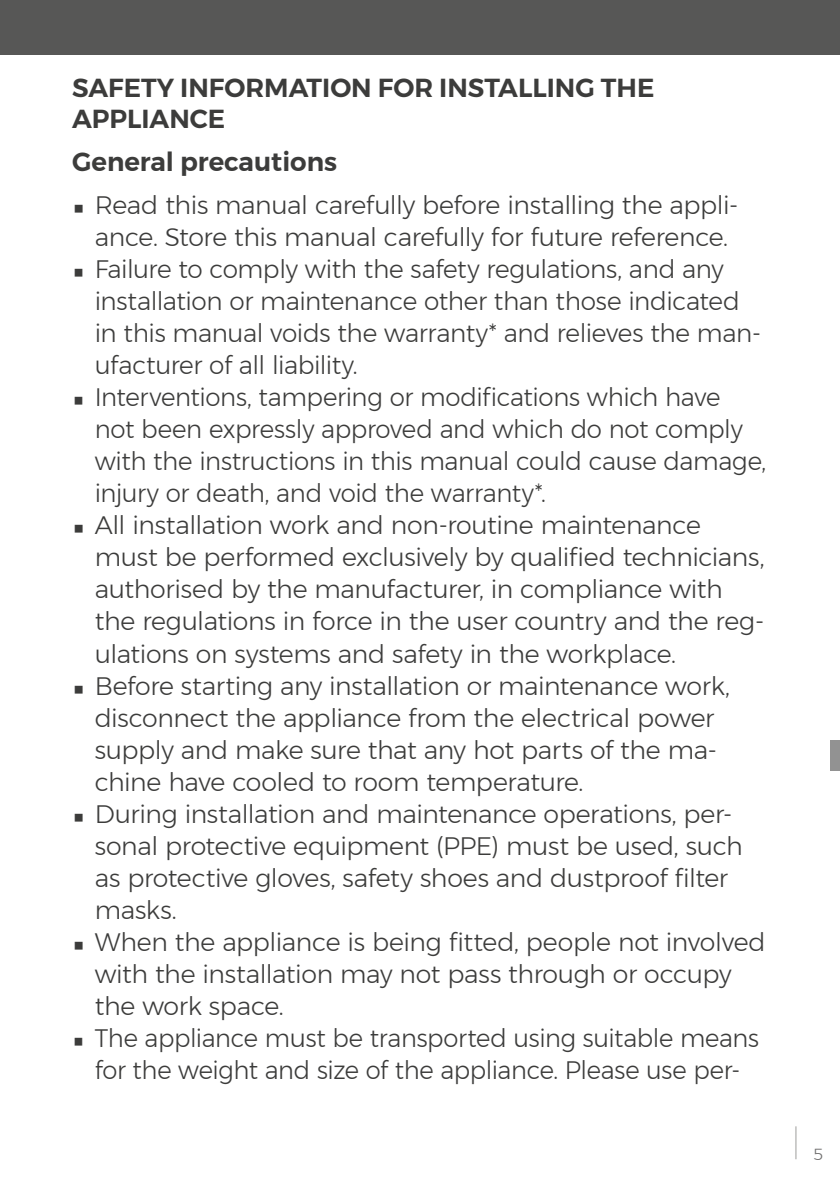
<style>
.page{position:relative;width:840px;height:1191px;background:#fff}
.page>*{position:absolute;margin:0;border:0;box-sizing:border-box;transform-origin:0 0}
.t1{font:600 26px/31.2px "Montserrat";color:#3c3c3b}
.t2{font:300 25.2px/32px "Montserrat";letter-spacing:-.015em;color:#3c3c3b}
.t3{font:300 25.2px/32px "Montserrat";letter-spacing:-.015em;color:#3c3c3b;text-align:center;scale:.96 1}
.t4{font:300 16px "Montserrat";color:#706f6f}
.s1{font-size:20px}
</style>
<div class="page">
<div style="left:0;top:0;width:839px;height:54px;background:#575756"></div>
<hr style="left:795px;top:1126px;width:1px;height:33px;background:#9d9d9c">
<div style="left:829px;top:740px;width:10px;height:31px;background:#929292"></div>
<p class="t1" style="left:72px;top:72px;width:583px">SAFETY INFORMATION FOR INSTALLING THE<br>APPLIANCE</p>
<p class="t1" style="left:72px;top:146px;width:266px">General precautions</p>
<p class="t2" style="left:73px;top:189px;width:666px;text-align:center"><span class="s1">■</span> Read this manual carefully before installing the appli&shy;ance. Store this manual carefully for future reference.</p>
<p class="t2" style="left:95px;top:253px;width:667px;text-indent:-22px"><span class="s1">■</span> Failure to comply with the safety regulations, and any installation or maintenance other than those indicated in this manual voids the warranty* and relieves the man&shy;ufacturer of all liability.</p>
<p class="t2" style="left:95px;top:381px;width:672px;text-indent:-22px"><span class="s1">■</span> Interventions, tampering or modifications which have not been expressly approved and which do not comply with the instructions in this manual could cause damage, injury or death, and void the warranty*.</p>
<p class="t2" style="left:95px;top:509px;width:671px;text-indent:-22px"><span class="s1">■</span> All installation work and non-routine maintenance must be performed exclusively by qualified technicians, authorised by the manufacturer, in compliance with the regulations in force in the user country and the reg&shy;ulations on systems and safety in the workplace.</p>
<p class="t2" style="left:95px;top:669px;width:636px;text-indent:-22px"><span class="s1">■</span> Before starting any installation or maintenance work, disconnect the appliance from the electrical power supply and make sure that any hot parts of the ma&shy;chine have cooled to room temperature.</p>
<p class="t2" style="left:95px;top:797px;width:649px;text-indent:-22px"><span class="s1">■</span> During installation and maintenance operations, per&shy;sonal protective equipment (PPE) must be used, such as protective gloves, safety shoes and dustproof filter masks.</p>
<p class="t2" style="left:95px;top:925px;width:672px;text-indent:-22px"><span class="s1">■</span> When the appliance is being fitted, people not involved with the installation may not pass through or occupy the work space.</p>
<p class="t3" style="left:73px;top:1021px;width:716px"><span class="s1">■</span> The appliance must be transported using suitable means for the weight and size of the appliance. Please use per-</p>
<p class="t4" style="left:812px;top:1141px;width:11px">5</p>
</div>
